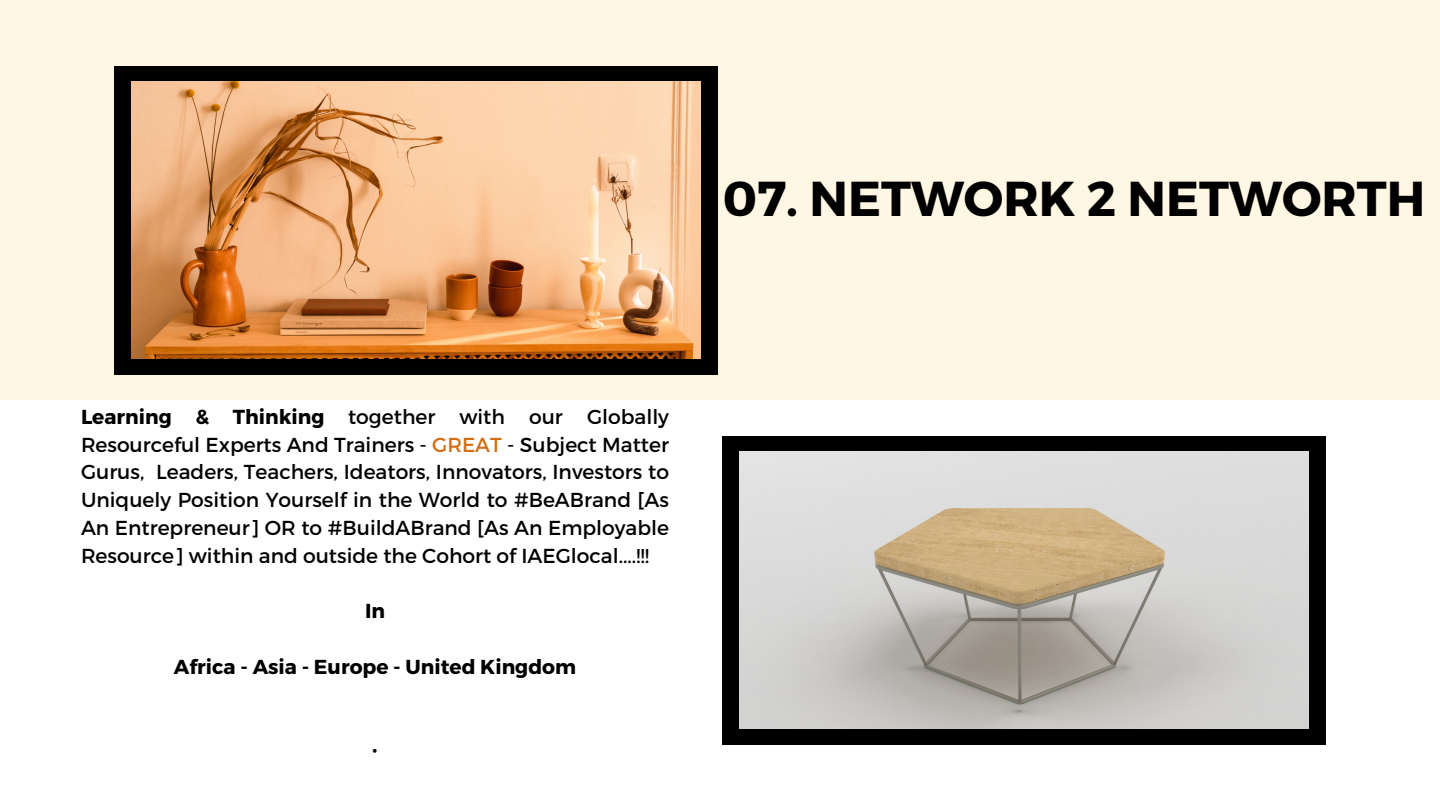
<style>
.page{position:relative;width:1440px;height:810px;background:#fff}
.page>*{position:absolute;margin:0;border:0;box-sizing:border-box;transform-origin:0 0}
.t1{font:700 49px "Montserrat";color:#000}
.t2{font:20.2px/27.8px "Montserrat";color:#000;text-align:justify}
.t3{font:700 20.2px "Montserrat";color:#000}
.t4{font:19.4px "Montserrat";color:#000}
.s1{font-weight:700}
.s2{color:#d36e13}
</style>
<div class="page">
<div style="left:0;top:0;width:1440px;height:399px;background:#fff6e3"></div>
<div style="left:115px;top:66px;width:603px;height:309px;background:#000"></div>
<div style="left:722px;top:436px;width:603px;height:308px;background:#000"></div>
<img style="left:132px;top:82px;width:569px;height:277px">
<img style="left:739px;top:452px;width:569px;height:276px">
<h1 class="t1" style="left:723px;top:167px;width:704px">07. NETWORK 2 NETWORTH</h1>
<p class="t2" style="left:81px;top:402px;width:590px"><span class="s1">Learning &amp; Thinking</span> together with our Globally Resourceful Experts And Trainers - <span class="s2">GREAT</span> - Subject Matter Gurus, Leaders, Teachers, Ideators, Innovators, Investors to Uniquely Position Yourself in the World to #BeABrand [As An Entrepreneur] OR to #BuildABrand [As An Employable Resource] within and outside the Cohort of IAEGlocal....!!!</p>
<h2 class="t3" style="left:365px;top:598px;width:22px">In</h2>
<h2 class="t3" style="left:174px;top:653px;width:404px">Africa - Asia - Europe - United Kingdom</h2>
<p class="t4" style="left:372px;top:737px;width:7px">•</p>
</div>
